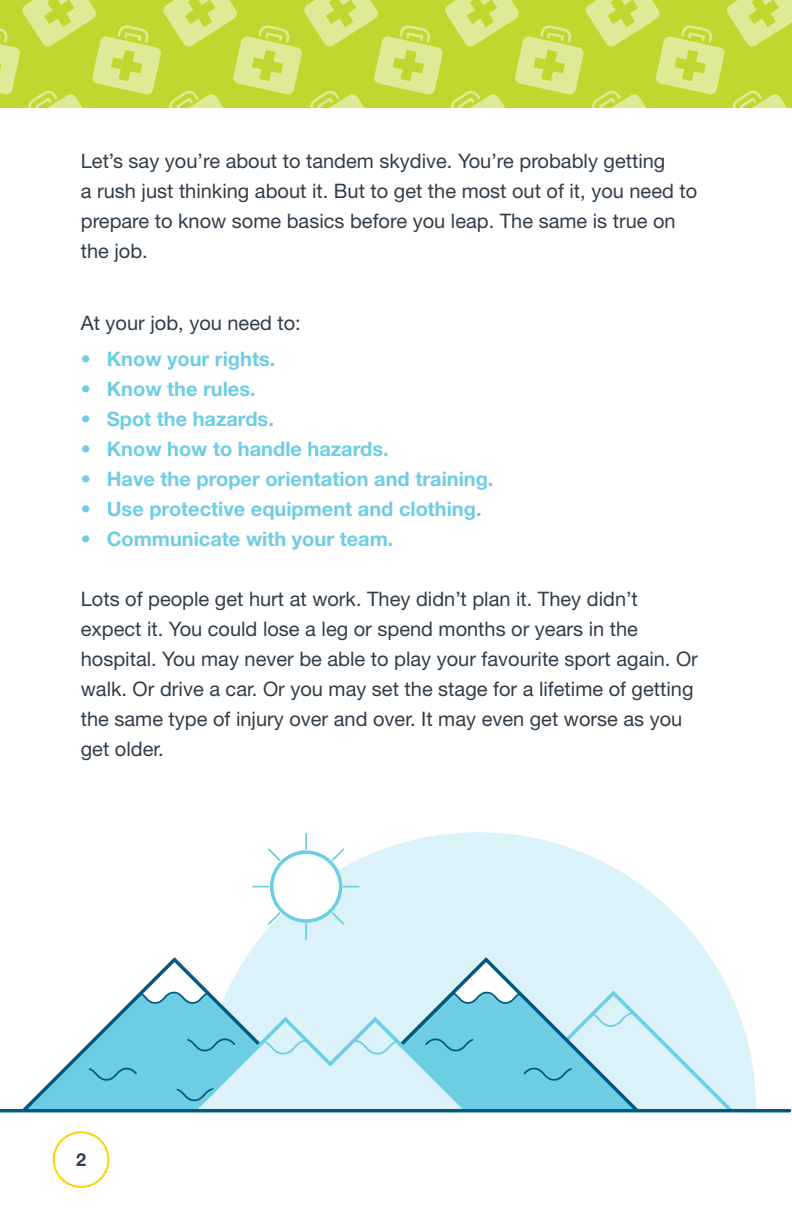
<style>
.page{position:relative;width:792px;height:1224px;background:#fff}
.page>*{position:absolute;margin:0;border:0;box-sizing:border-box;transform-origin:0 0}
.t1{font:20px/30px "Helvetica Neue LT Std";color:#303d48}
.t2{font:700 20px "Helvetica Neue LT Std";color:#6dcde3}
.t3{font:700 18px "Helvetica Neue LT Std";color:#303d48}
</style>
<div class="page">
<div style="left:53px;top:1131px;width:56px;height:57px;border:2px solid #fed105;border-radius:50%"></div>
<svg style="left:0;top:0;width:792px;height:108px;background:#cadc4f"></svg>
<svg style="left:248px;top:832px;width:508px;height:277px;fill:#daf2f8"></svg>
<svg style="left:396px;top:955px;width:245px;height:5px"></svg>
<svg style="left:253px;top:833px;width:107px;height:107px"></svg>
<svg style="left:24px;top:960px;width:711px;height:153px;background:#b5e3ee"></svg>
<hr style="left:0;top:1109px;width:790px;height:3px;background:#005983">
<p class="t1" style="left:81px;top:146px;width:618px">Let’s say you’re about to tandem skydive. You’re probably getting<br>a rush just thinking about it. But to get the most out of it, you need to prepare to know some basics before you leap. The same is true on the job.</p>
<p class="t1" style="left:81px;top:308px;width:222px">At your job, you need to:</p>
<p class="t2" style="left:81px;top:347px;width:196px">• Know your rights.</p>
<p class="t2" style="left:81px;top:377px;width:176px">• Know the rules.</p>
<p class="t2" style="left:81px;top:407px;width:195px">• Spot the hazards.</p>
<p class="t2" style="left:81px;top:437px;width:309px">• Know how to handle hazards.</p>
<p class="t2" style="left:81px;top:467px;width:414px">• Have the proper orientation and training.</p>
<p class="t2" style="left:81px;top:497px;width:402px">• Use protective equipment and clothing.</p>
<p class="t2" style="left:81px;top:527px;width:314px">• Communicate with your team.</p>
<p class="t1" style="left:81px;top:584px;width:619px">Lots of people get hurt at work. They didn’t plan it. They didn’t expect it. You could lose a leg or spend months or years in the hospital. You may never be able to play your favourite sport again. Or walk. Or drive a car. Or you may set the stage for a lifetime of getting the same type of injury over and over. It may even get worse as you get older.</p>
<p class="t3" style="left:76px;top:1149px;width:12px">2</p>
</div>
